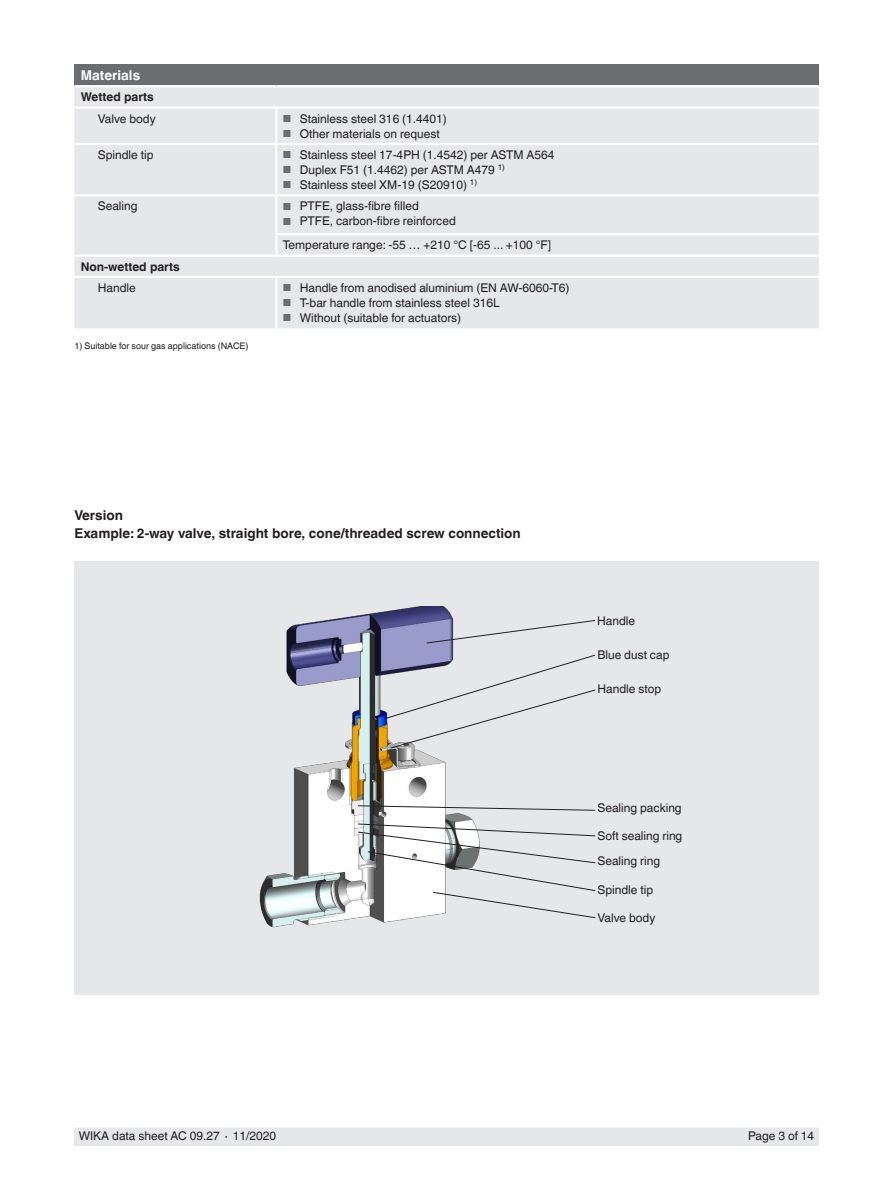
<style>
.page{position:relative;width:893px;height:1188px;background:#fff}
.page>*{position:absolute;margin:0;border:0;box-sizing:border-box;transform-origin:0 0}
.t1{font:700 13.5px/18px "Helvetica World";color:#231f20}
.t2{font:700 13.5px "Helvetica World";color:#fff}
.t3{font:12px/23.9px "Helvetica World";color:#231f20}
.t4{font:700 12px "Helvetica World";color:#231f20}
.t5{font:9px "Helvetica World";color:#231f20}
.s1{font-size:10.2px;color:#6c6d70}
</style>
<div class="page">
<div style="left:74px;top:1128px;width:745px;height:17px;background:#e6e7e9"></div>
<div style="left:74px;top:561px;width:745px;height:434px;background:#e6e7e9"></div>
<img style="left:259px;top:606px;width:216px;height:322px">
<svg style="left:384px;top:654px;width:212px;height:95px"></svg>
<svg style="left:357px;top:805px;width:239px;height:6px"></svg>
<div style="left:74px;top:64px;width:745px;height:22px;background:#6c6d70"></div>
<div style="left:74px;top:87px;width:745px;height:241px;background:#e6e7e9"></div>
<hr style="left:275px;top:145px;width:3px;height:49px;background:#fff">
<hr style="left:275px;top:278px;width:3px;height:50px;background:#fff">
<hr style="left:275px;top:109px;width:3px;height:34px;background:#fff">
<hr style="left:74px;top:143px;width:202px;height:2px;background:#fff">
<hr style="left:74px;top:194px;width:202px;height:2px;background:#fff">
<hr style="left:275px;top:196px;width:3px;height:37px;background:#fff">
<hr style="left:275px;top:235px;width:3px;height:19px;background:#fff">
<hr style="left:74px;top:254px;width:202px;height:3px;background:#fff">
<hr style="left:276px;top:254px;width:543px;height:3px;background:#fff">
<hr style="left:275px;top:233px;width:544px;height:2px;background:#fff">
<hr style="left:74px;top:276px;width:202px;height:2px;background:#fff">
<hr style="left:276px;top:276px;width:543px;height:2px;background:#fff">
<hr style="left:74px;top:85px;width:202px;height:2px;background:#fff">
<hr style="left:276px;top:85px;width:543px;height:2px;background:#fff">
<hr style="left:74px;top:106px;width:202px;height:3px;background:#fff">
<hr style="left:276px;top:106px;width:543px;height:3px;background:#fff">
<hr style="left:276px;top:143px;width:543px;height:2px;background:#fff">
<hr style="left:276px;top:194px;width:543px;height:2px;background:#fff">
<svg style="left:426px;top:620px;width:170px;height:24px"></svg>
<svg style="left:357px;top:823px;width:239px;height:96px"></svg>
<p class="t2" style="left:81px;top:67px;width:61px">Materials</p>
<p class="t4" style="left:81px;top:90px;width:75px">Wetted parts</p>
<p class="t3" style="left:98px;top:107px;width:59px">Valve body</p>
<p class="t3" style="left:283px;top:107px;width:166px"><span class="s1">■</span> Stainless steel 316 (1.4401)</p>
<p class="t3" style="left:283px;top:122px;width:159px"><span class="s1">■</span> Other materials on request</p>
<p class="t3" style="left:98px;top:143px;width:57px">Spindle tip</p>
<p class="t3" style="left:283px;top:143px;width:273px"><span class="s1">■</span> Stainless steel 17-4PH (1.4542) per ASTM A564</p>
<p class="t3" style="left:283px;top:158px;width:224px"><span class="s1">■</span> Duplex F51 (1.4462) per ASTM A479 <sup>1)</sup></p>
<p class="t3" style="left:283px;top:173px;width:196px"><span class="s1">■</span> Stainless steel XM-19 (S20910) <sup>1)</sup></p>
<p class="t3" style="left:98px;top:194px;width:41px">Sealing</p>
<p class="t3" style="left:283px;top:194px;width:138px"><span class="s1">■</span> PTFE, glass-fibre filled</p>
<p class="t3" style="left:283px;top:209px;width:270px"><span class="s1">■</span> PTFE, carbon-fibre reinforced<br>Temperature range: -55 … +210 °C [-65 ... +100 °F]</p>
<p class="t4" style="left:81px;top:259px;width:101px">Non-wetted parts</p>
<p class="t3" style="left:98px;top:276px;width:40px">Handle</p>
<p class="t3" style="left:283px;top:276px;width:288px"><span class="s1">■</span> Handle from anodised aluminium (EN AW-6060-T6)</p>
<p class="t3" style="left:283px;top:291px;width:218px"><span class="s1">■</span> T-bar handle from stainless steel 316L</p>
<p class="t3" style="left:283px;top:306px;width:180px"><span class="s1">■</span> Without (suitable for actuators)</p>
<p class="t5" style="left:74px;top:341px;width:175px">1) Suitable for sour gas applications (NACE)</p>
<p class="t1" style="left:74px;top:506px;width:448px">Version<br>Example: 2-way valve, straight bore, cone/threaded screw connection</p>
<p class="t3" style="left:597px;top:609px;width:40px">Handle</p>
<p class="t3" style="left:597px;top:643px;width:74px">Blue dust cap</p>
<p class="t3" style="left:597px;top:677px;width:65px">Handle stop</p>
<p class="t3" style="left:597px;top:796px;width:86px">Sealing packing</p>
<p class="t3" style="left:597px;top:824px;width:86px">Soft sealing ring</p>
<p class="t3" style="left:597px;top:849px;width:64px">Sealing ring</p>
<p class="t3" style="left:597px;top:878px;width:57px">Spindle tip</p>
<p class="t3" style="left:597px;top:906px;width:59px">Valve body</p>
<p class="t3" style="left:79px;top:1124px;width:199px">WIKA data sheet AC 09.27 ∙ 11/2020</p>
<p class="t3" style="left:748px;top:1124px;width:68px">Page 3 of 14</p>
</div>
